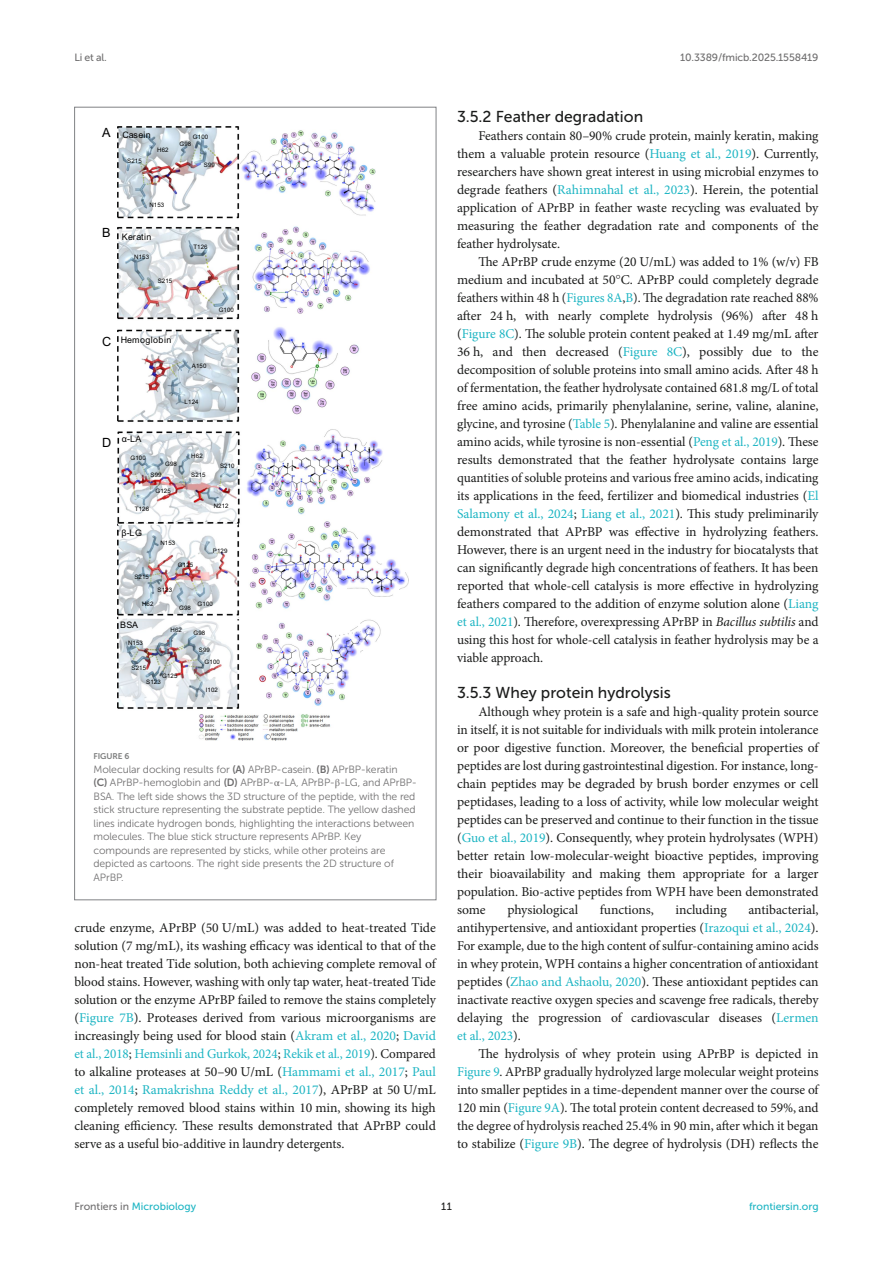
<style>
.page{position:relative;width:893px;height:1263px;background:#fff}
.page>*{position:absolute;margin:0;border:0;box-sizing:border-box;transform-origin:0 0}
.HEAD_3{font:15.75px "Museo Sans 500";color:#1b1c1b}
.TEXT{font:13.5px/18px "Minion Pro";letter-spacing:-.005em;color:#1b1c1b;text-align:justify}
.t1{font:12.75px "Arial";color:#000}
.FIG_LEG{font:10.5px/13.5px "Museo Sans 300";letter-spacing:-.01em;color:#706f70}
.t2{font:10.5px "Museo Sans 500";color:#1db5c3}
.t3{font:10.5px "Museo Sans 500";letter-spacing:-.015em;color:#706f70}
.t4{font:10.5px "Museo Sans 500";color:#1b1c1b}
.t5{font:9px "Arial";letter-spacing:.04em;color:#000}
.FIG_HD{font:8.25px "Museo Sans 700";letter-spacing:-.01em;color:#7e7f7f}
.t6{font:6.15px/12.6px "Arial";letter-spacing:.015em;color:#000}
.s1{font-family:"Museo Sans 700"}
.s2{font-family:"STIX General"}
.s3{color:#1db5c3}
.s4{font-family:"STIX"}
.s5{font-style:italic}
.s6{color:#706f70}
</style>
<div class="page">
<img style="left:117px;top:127px;width:291px;height:614px">
<p class="t3" style="left:74px;top:52px;width:34px">Li et al.</p>
<p class="t3" style="left:680px;top:52px;width:140px">10.3389/fmicb.2025.1558419</p>
<p class="t1" style="left:102px;top:124px;width:10px">A</p>
<p class="t5" style="left:122px;top:129px;width:30px">Casein</p>
<p class="t6" style="left:193px;top:130px;width:17px">G100</p>
<p class="t6" style="left:127px;top:155px;width:16px">S215</p>
<p class="t6" style="left:157px;top:144px;width:13px">H62</p>
<p class="t6" style="left:180px;top:138px;width:13px">G98</p>
<p class="t6" style="left:204px;top:159px;width:13px">S99</p>
<p class="t1" style="left:102px;top:224px;width:10px">B</p>
<p class="t6" style="left:149px;top:199px;width:16px">N153</p>
<p class="t5" style="left:122px;top:231px;width:31px">Keratin</p>
<p class="t6" style="left:134px;top:250px;width:16px">N153</p>
<p class="t6" style="left:158px;top:275px;width:16px">S215</p>
<p class="t1" style="left:102px;top:333px;width:11px">C</p>
<p class="t5" style="left:121px;top:334px;width:52px">Hemoglobin</p>
<p class="t6" style="left:193px;top:241px;width:16px">T126</p>
<p class="t6" style="left:219px;top:304px;width:17px">G100</p>
<p class="t6" style="left:192px;top:359px;width:16px">A150</p>
<p class="t6" style="left:184px;top:396px;width:16px">L124</p>
<p class="t1" style="left:102px;top:434px;width:11px">D</p>
<p class="t5" style="left:122px;top:433px;width:21px">α-LA</p>
<p class="t6" style="left:131px;top:452px;width:17px">G100</p>
<p class="t6" style="left:165px;top:458px;width:13px">G98</p>
<p class="t6" style="left:151px;top:468px;width:13px">S99</p>
<p class="t6" style="left:156px;top:485px;width:17px">G125</p>
<p class="t6" style="left:135px;top:502px;width:16px">T126</p>
<p class="t5" style="left:121px;top:526px;width:22px">β-LG</p>
<p class="t6" style="left:160px;top:536px;width:16px">N153</p>
<p class="t6" style="left:191px;top:450px;width:13px">H62</p>
<p class="t6" style="left:191px;top:468px;width:16px">S215</p>
<p class="t6" style="left:220px;top:459px;width:16px">S210</p>
<p class="t6" style="left:214px;top:500px;width:16px">N212</p>
<p class="t6" style="left:213px;top:544px;width:16px">P129</p>
<p class="t6" style="left:178px;top:558px;width:17px">G125</p>
<p class="t6" style="left:134px;top:570px;width:16px">S215</p>
<p class="t6" style="left:142px;top:597px;width:13px">H62</p>
<p class="t6" style="left:158px;top:583px;width:16px">S123</p>
<p class="t6" style="left:198px;top:597px;width:17px">G100</p>
<p class="t6" style="left:179px;top:601px;width:13px">G98</p>
<p class="t5" style="left:120px;top:619px;width:20px">BSA</p>
<p class="t6" style="left:128px;top:637px;width:16px">N153</p>
<p class="t6" style="left:132px;top:661px;width:16px">S215</p>
<p class="t6" style="left:171px;top:623px;width:13px">H62</p>
<p class="t6" style="left:162px;top:669px;width:17px">G125</p>
<p class="t6" style="left:146px;top:675px;width:16px">S123</p>
<p class="t6" style="left:194px;top:626px;width:13px">G98</p>
<p class="t6" style="left:205px;top:643px;width:17px;text-indent:-6px">S99<br>G100</p>
<p class="t6" style="left:206px;top:683px;width:14px">I102</p>
<p class="FIG_HD" style="left:94px;top:752px;width:37px">FIGURE 6</p>
<p class="FIG_LEG" style="left:94px;top:763px;width:325px">Molecular docking results for <span class="s1">(A)</span> APrBP-casein. <span class="s1">(B)</span> APrBP-keratin<br><span class="s1">(C)</span> APrBP-hemoglobin and <span class="s1">(D)</span> APrBP-<span class="s2">α</span>-LA, APrBP-<span class="s2">β</span>-LG, and APrBP-BSA. The left side shows the 3D structure of the peptide, with the red stick structure representing the substrate peptide. The yellow dashed lines indicate hydrogen bonds, highlighting the interactions between molecules. The blue stick structure represents APrBP. Key compounds are represented by sticks, while other proteins are depicted as cartoons. The right side presents the 2D structure of APrBP.</p>
<p class="TEXT" style="left:74px;top:919px;width:363px">crude enzyme, APrBP (50 U/mL) was added to heat-treated Tide solution (7 mg/mL), its washing efficacy was identical to that of the non-heat treated Tide solution, both achieving complete removal of blood stains. However, washing with only tap water, heat-treated Tide solution or the enzyme APrBP failed to remove the stains completely (<span class="s3">Figure 7B</span>). Proteases derived from various microorganisms are increasingly being used for blood stain (<span class="s3">Akram et al., 2020</span>; <span class="s3">David et al., 2018</span>; <span class="s3">Hemsinli and Gurkok, 2024</span>; <span class="s3">Rekik et al., 2019</span>). Compared to alkaline proteases at 50–90 U/mL (<span class="s3">Hammami et al., 2017</span>; <span class="s3">Paul et al., 2014</span>; <span class="s3">Ramakrishna Reddy et al., 2017</span>), APrBP at 50 U/mL completely removed blood stains within 10 min, showing its high cleaning efficiency. These results demonstrated that APrBP could serve as a useful bio-additive in laundry detergents.</p>
<p class="HEAD_3" style="left:457px;top:108px;width:188px">3.5.2 Feather degradation</p>
<p class="TEXT" style="left:457px;top:127px;width:363px;text-indent:21px">Feathers contain 80–90% crude protein, mainly keratin, making them a valuable protein resource (<span class="s3">Huang et al., 2019</span>). Currently, researchers have shown great interest in using microbial enzymes to degrade feathers (<span class="s3">Rahimnahal et al., 2023</span>). Herein, the potential application of APrBP in feather waste recycling was evaluated by measuring the feather degradation rate and components of the feather hydrolysate.</p>
<p class="TEXT" style="left:457px;top:253px;width:363px;text-indent:21px">The APrBP crude enzyme (20 U/mL) was added to 1% (w/v) FB medium and incubated at 50<span class="s4">°</span>C. APrBP could completely degrade feathers within 48 h (<span class="s3">Figures 8A</span>,<span class="s3">B</span>). The degradation rate reached 88% after 24 h, with nearly complete hydrolysis (96%) after 48 h (<span class="s3">Figure 8C</span>). The soluble protein content peaked at 1.49 mg/mL after 36 h, and then decreased (<span class="s3">Figure 8C</span>), possibly due to the decomposition of soluble proteins into small amino acids. After 48 h of fermentation, the feather hydrolysate contained 681.8 mg/L of total free amino acids, primarily phenylalanine, serine, valine, alanine, glycine, and tyrosine (<span class="s3">Table 5</span>). Phenylalanine and valine are essential amino acids, while tyrosine is non-essential (<span class="s3">Peng et al., 2019</span>). These results demonstrated that the feather hydrolysate contains large quantities of soluble proteins and various free amino acids, indicating its applications in the feed, fertilizer and biomedical industries (<span class="s3">El Salamony et al., 2024</span>; <span class="s3">Liang et al., 2021</span>). This study preliminarily demonstrated that APrBP was effective in hydrolyzing feathers.<br>However, there is an urgent need in the industry for biocatalysts that can significantly degrade high concentrations of feathers. It has been reported that whole-cell catalysis is more effective in hydrolyzing feathers compared to the addition of enzyme solution alone (<span class="s3">Liang et al., 2021</span>). Therefore, overexpressing APrBP in <span class="s5">Bacillus subtilis</span> and using this host for whole-cell catalysis in feather hydrolysis may be a viable approach.</p>
<p class="HEAD_3" style="left:457px;top:684px;width:215px">3.5.3 Whey protein hydrolysis</p>
<p class="TEXT" style="left:457px;top:703px;width:363px;text-indent:21px">Although whey protein is a safe and high-quality protein source in itself, it is not suitable for individuals with milk protein intolerance or poor digestive function. Moreover, the beneficial properties of peptides are lost during gastrointestinal digestion. For instance, long&shy;chain peptides may be degraded by brush border enzymes or cell peptidases, leading to a loss of activity, while low molecular weight peptides can be preserved and continue to their function in the tissue (<span class="s3">Guo et al., 2019</span>). Consequently, whey protein hydrolysates (WPH) better retain low-molecular-weight bioactive peptides, improving their bioavailability and making them appropriate for a larger population. Bio-active peptides from WPH have been demonstrated some</p>
<p class="TEXT" style="left:457px;top:901px;width:363px;text-indent:291px">antibacterial, antihypertensive, and antioxidant properties (<span class="s3">Irazoqui et al., 2024</span>).<br>For example, due to the high content of sulfur-containing amino acids in whey protein, WPH contains a higher concentration of antioxidant peptides (<span class="s3">Zhao and Ashaolu, 2020</span>). These antioxidant peptides can inactivate reactive oxygen species and scavenge free radicals, thereby delaying the progression of cardiovascular diseases (<span class="s3">Lermen et al., 2023</span>).</p>
<p class="TEXT" style="left:457px;top:1045px;width:363px;text-indent:21px">The hydrolysis of whey protein using APrBP is depicted in <span class="s3">Figure 9</span>. APrBP gradually hydrolyzed large molecular weight proteins into smaller peptides in a time-dependent manner over the course of 120 min (<span class="s3">Figure 9A</span>). The total protein content decreased to 59%, and the degree of hydrolysis reached 25.4% in 90 min, after which it began to stabilize (<span class="s3">Figure 9B</span>). The degree of hydrolysis (DH) reflects the</p>
<p class="TEXT" style="left:507px;top:901px;width:72px">physiological</p>
<p class="TEXT" style="left:600px;top:901px;width:56px">functions,</p>
<p class="TEXT" style="left:676px;top:901px;width:53px">including</p>
<p class="t2" style="left:74px;top:1200px;width:123px"><span class="s6">Frontiers in</span> Microbiology</p>
<p class="t4" style="left:441px;top:1200px;width:12px">11</p>
<p class="t2" style="left:749px;top:1200px;width:71px">frontiersin.org</p>
</div>
